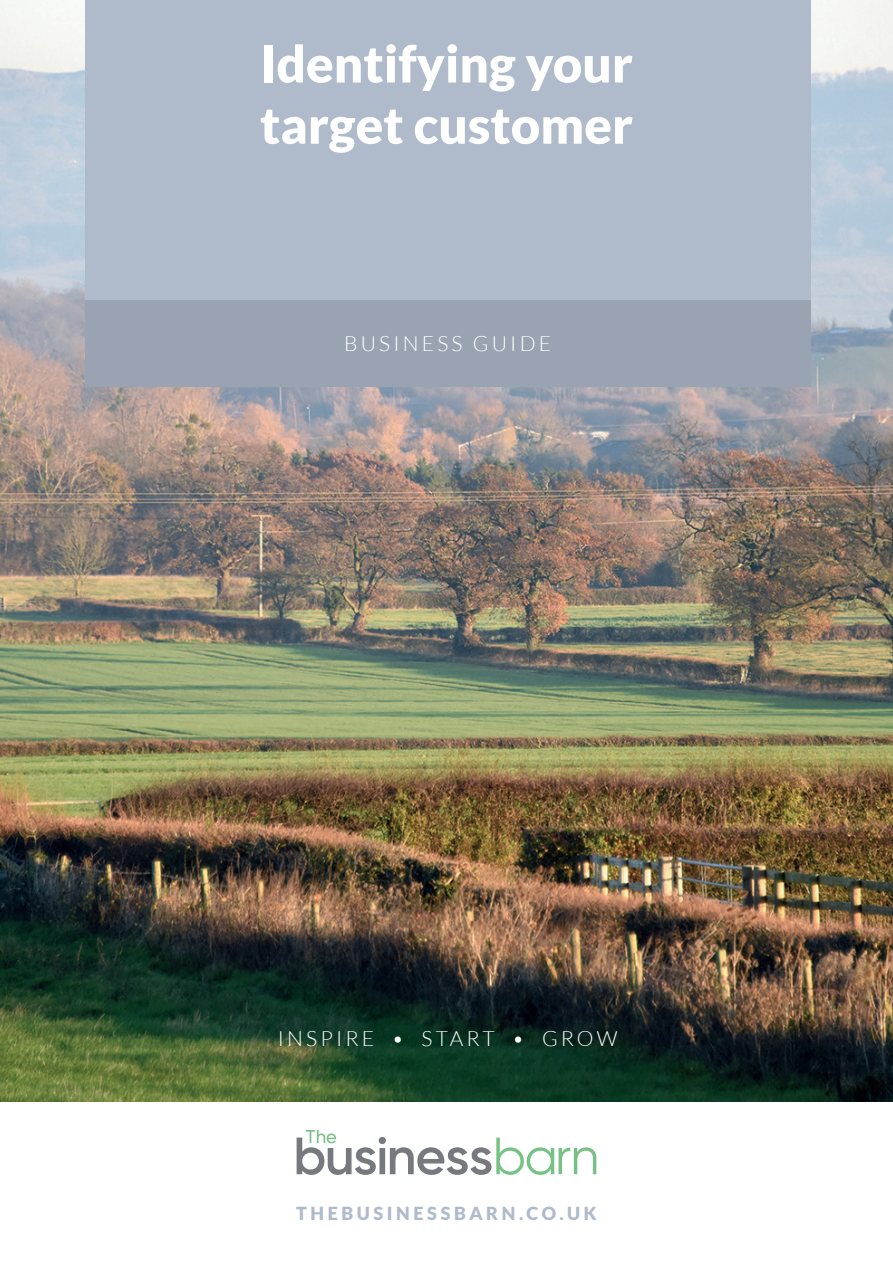
<style>
.page{position:relative;width:893px;height:1263px;background:#fff}
.page>*{position:absolute;margin:0;border:0;box-sizing:border-box;transform-origin:0 0}
.t1{font:900 51px/61.2px "Lato";color:#fff}
.t2{font:300 21px "Lato";letter-spacing:.15em;color:#fff}
.t3{font:900 18px "Lato";letter-spacing:.2em;color:#afbacb}
</style>
<div class="page">
<img style="left:0;top:0;width:893px;height:1101px">
<div style="left:85px;top:0;width:725px;height:300px;background:#afbacb"></div>
<div style="left:85px;top:300px;width:725px;height:87px;background:#99a3b2"></div>
<svg style="left:297px;top:1130px;width:299px;height:45px"></svg>
<h1 class="t1" style="left:260px;top:32px;width:375px">Identifying your target customer</h1>
<p class="t2" style="left:344px;top:332px;width:209px">BUSINESS GUIDE</p>
<p class="t2" style="left:278px;top:1027px;width:341px">INSPIRE • START • GROW</p>
<p class="t3" style="left:296px;top:1203px;width:302px">THEBUSINESSBARN.CO.UK</p>
</div>
